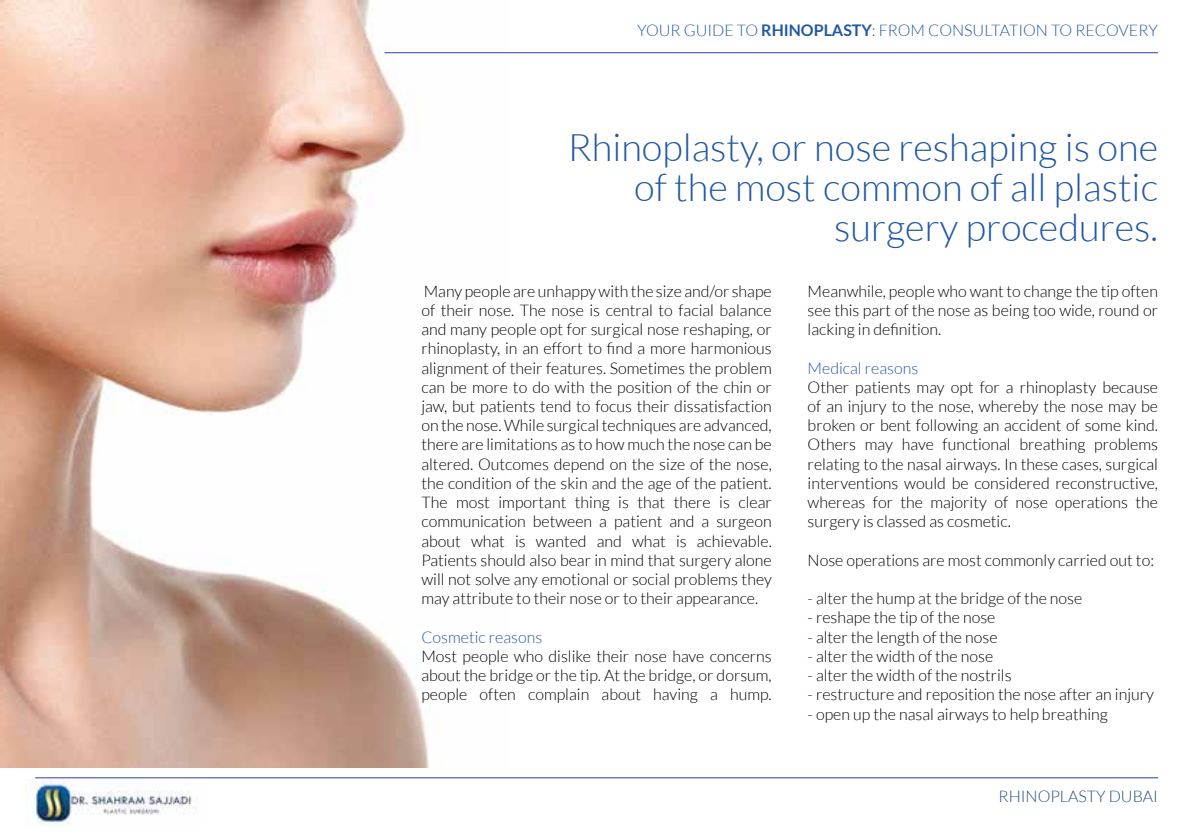
<style>
.page{position:relative;width:1191px;height:840px;background:#fff}
.page>*{position:absolute;margin:0;border:0;box-sizing:border-box;transform-origin:0 0}
.t1{font:300 38px/40px "Lato";color:#2258a2;text-align:right}
.t2{font:300 16px/19.2px "Lato";color:#000;text-align:justify}
.t3{font:300 16px "Lato";color:#2258a2}
.t4{font:300 16px "Lato";color:#234c79}
.s1{font-weight:700}
</style>
<div class="page">
<img style="left:0;top:0;width:508px;height:767px">
<img style="left:26px;top:779px;width:170px;height:45px">
<hr style="left:35px;top:777px;width:1123px;height:1px;background:#2a41a1">
<hr style="left:384px;top:52px;width:774px;height:1px;background:#2a41a1">
<p class="t3" style="left:637px;top:21px;width:522px">YOUR GUIDE TO <span class="s1">RHINOPLASTY</span>: FROM CONSULTATION TO RECOVERY</p>
<h1 class="t1" style="left:568px;top:127px;width:592px">Rhinoplasty, or nose reshaping is one of the most common of all plastic surgery procedures.</h1>
<p class="t2" style="left:421px;top:281px;width:352px">Many people are unhappy with the size and/or shape of their nose. The nose is central to facial balance and many people opt for surgical nose reshaping, or rhinoplasty, in an effort to find a more harmonious alignment of their features. Sometimes the problem can be more to do with the position of the chin or jaw, but patients tend to focus their dissatisfaction on the nose. While surgical techniques are advanced, there are limitations as to how much the nose can be altered. Outcomes depend on the size of the nose, the condition of the skin and the age of the patient.<br>The most important thing is that there is clear communication between a patient and a surgeon about what is wanted and what is achievable.<br>Patients should also bear in mind that surgery alone will not solve any emotional or social problems they may attribute to their nose or to their appearance.</p>
<p class="t3" style="left:421px;top:628px;width:122px">Cosmetic reasons</p>
<p class="t2" style="left:421px;top:646px;width:352px">Most people who dislike their nose have concerns about the bridge or the tip. At the bridge, or dorsum, people often complain about having a hump.</p>
<p class="t2" style="left:807px;top:281px;width:352px">Meanwhile, people who want to change the tip often see this part of the nose as being too wide, round or lacking in definition.</p>
<p class="t3" style="left:807px;top:359px;width:112px">Medical reasons</p>
<p class="t2" style="left:807px;top:377px;width:352px">Other patients may opt for a rhinoplasty because of an injury to the nose, whereby the nose may be broken or bent following an accident of some kind.<br>Others may have functional breathing problems relating to the nasal airways. In these cases, surgical interventions would be considered reconstructive, whereas for the majority of nose operations the surgery is classed as cosmetic.</p>
<p class="t2" style="left:807px;top:550px;width:348px">Nose operations are most commonly carried out to:</p>
<p class="t2" style="left:807px;top:588px;width:276px">- alter the hump at the bridge of the nose</p>
<p class="t2" style="left:807px;top:607px;width:189px">- reshape the tip of the nose</p>
<p class="t2" style="left:807px;top:627px;width:191px">- alter the length of the nose</p>
<p class="t2" style="left:807px;top:646px;width:187px">- alter the width of the nose</p>
<p class="t2" style="left:807px;top:665px;width:205px">- alter the width of the nostrils</p>
<p class="t2" style="left:807px;top:684px;width:348px">- restructure and reposition the nose after an injury</p>
<p class="t2" style="left:807px;top:703px;width:302px">- open up the nasal airways to help breathing</p>
<p class="t4" style="left:998px;top:787px;width:161px">RHINOPLASTY DUBAI</p>
</div>
